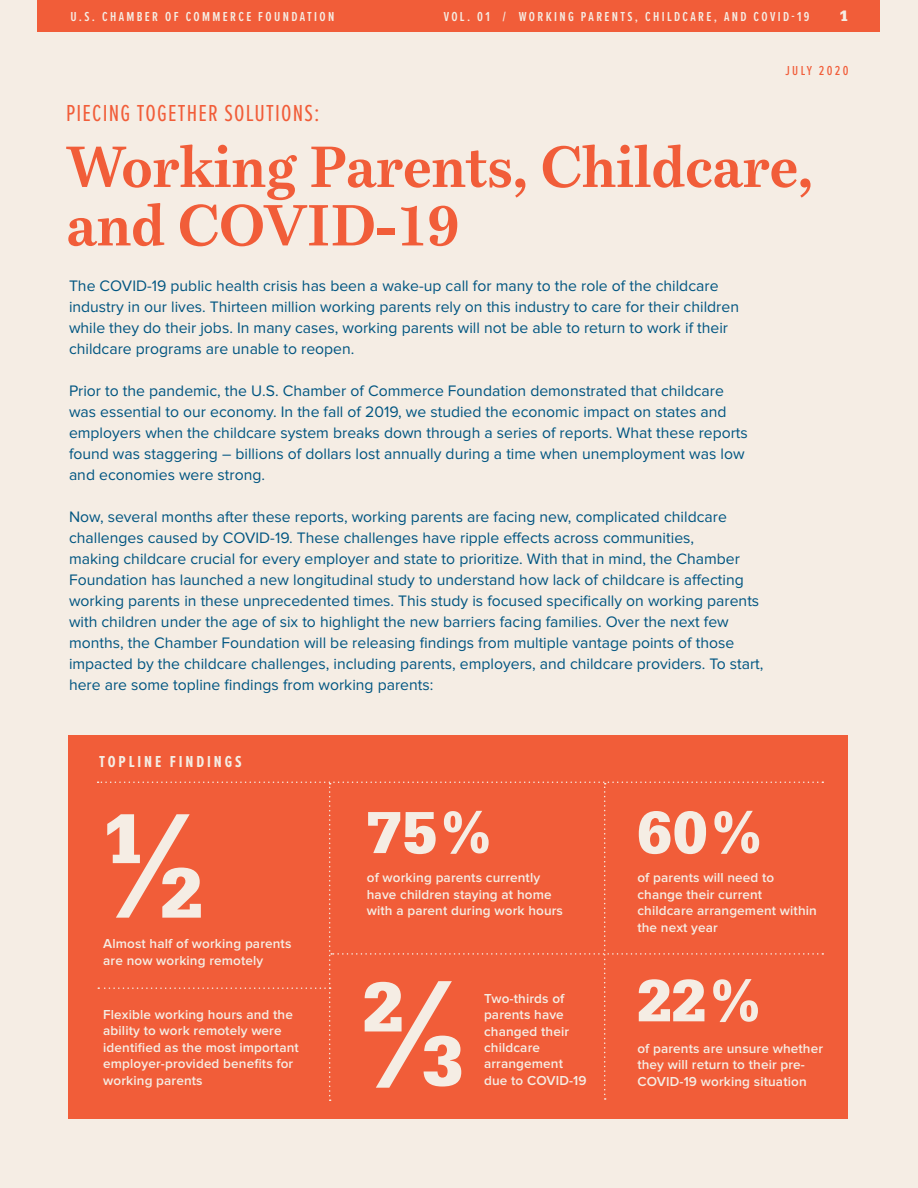
<style>
.page{position:relative;width:918px;height:1188px;background:#f5ede4}
.page>*{position:absolute;margin:0;border:0;box-sizing:border-box;transform-origin:0 0}
.t1{font:700 61.5px "Serifa";color:#f5ede4}
.t2{font:700 57px/58.5px "Bressay";letter-spacing:-.01em;color:#f15d39}
.t3{font:24px "Proxima Nova Ex Cn";letter-spacing:.05em;color:#f15d39}
.t4{font:700 16.5px "Proxima Nova Ex Cn";letter-spacing:.175em;color:#f5ede4}
.t5{font:15.75px/21px "Proxima Nova";color:#005581}
.t6{font:700 15.75px "Serifa";color:#f5ede4}
.t7{font:600 13.5px/16.5px "Proxima Nova";letter-spacing:.01em;color:#f5ede4}
.t8{font:600 13.5px "Proxima Nova Ex Cn";letter-spacing:.175em;color:#f5ede4}
.t9{font:500 13.5px "Proxima Nova Ex Cn";letter-spacing:.175em;color:#f15d39}
</style>
<div class="page">
<div style="left:38px;top:0;width:842px;height:32px;background:#f15d39"></div>
<div style="left:68px;top:735px;width:780px;height:383px;background:#f15d39"></div>
<svg style="left:98px;top:782px;width:725px;height:319px"></svg>
<p class="t8" style="left:71px;top:7px;width:265px">U.S. CHAMBER OF COMMERCE FOUNDATION</p>
<p class="t8" style="left:444px;top:7px;width:367px">VOL. 01 / WORKING PARENTS, CHILDCARE, AND COVID-19</p>
<p class="t6" style="left:839px;top:7px;width:10px">1</p>
<p class="t9" style="left:785px;top:61px;width:65px">JULY 2020</p>
<h3 class="t3" style="left:66px;top:96px;width:255px">PIECING TOGETHER SOLUTIONS:</h3>
<h2 class="t2" style="left:66px;top:138px;width:749px">Working Parents, Childcare, and COVID-19</h2>
<p class="t5" style="left:69px;top:276px;width:672px">The COVID-19 public health crisis has been a wake-up call for many to the role of the childcare industry in our lives. Thirteen million working parents rely on this industry to care for their children while they do their jobs. In many cases, working parents will not be able to return to work if their childcare programs are unable to reopen.</p>
<p class="t5" style="left:69px;top:381px;width:680px">Prior to the pandemic, the U.S. Chamber of Commerce Foundation demonstrated that childcare was essential to our economy. In the fall of 2019, we studied the economic impact on states and employers when the childcare system breaks down through a series of reports. What these reports found was staggering – billions of dollars lost annually during a time when unemployment was low and economies were strong.</p>
<p class="t5" style="left:69px;top:507px;width:696px">Now, several months after these reports, working parents are facing new, complicated childcare challenges caused by COVID-19. These challenges have ripple effects across communities,<br>making childcare crucial for every employer and state to prioritize. With that in mind, the Chamber Foundation has launched a new longitudinal study to understand how lack of childcare is affecting working parents in these unprecedented times. This study is focused specifically on working parents with children under the age of six to highlight the new barriers facing families. Over the next few months, the Chamber Foundation will be releasing findings from multiple vantage points of those impacted by the childcare challenges, including parents, employers, and childcare providers. To start, here are some topline findings from working parents:</p>
<p class="t4" style="left:99px;top:750px;width:144px">TOPLINE FINDINGS</p>
<p class="t7" style="left:103px;top:936px;width:190px">Almost half of working parents are now working remotely</p>
<p class="t7" style="left:103px;top:1007px;width:197px">Flexible working hours and the ability to work remotely were identified as the most important employer-provided benefits for working parents</p>
<h1 class="t1" style="left:367px;top:796px;width:130px">75%</h1>
<h1 class="t1" style="left:637px;top:796px;width:130px">60%</h1>
<p class="t7" style="left:367px;top:870px;width:198px">of working parents currently have children staying at home with a parent during work hours</p>
<p class="t7" style="left:484px;top:990px;width:104px">Two-thirds of parents have changed their childcare arrangement due to COVID-19</p>
<p class="t7" style="left:637px;top:870px;width:181px">of parents will need to change their current childcare arrangement within the next year</p>
<h1 class="t1" style="left:637px;top:964px;width:129px">22%</h1>
<p class="t7" style="left:637px;top:1040px;width:187px">of parents are unsure whether they will return to their pre-<br>COVID-19 working situation</p>
</div>
